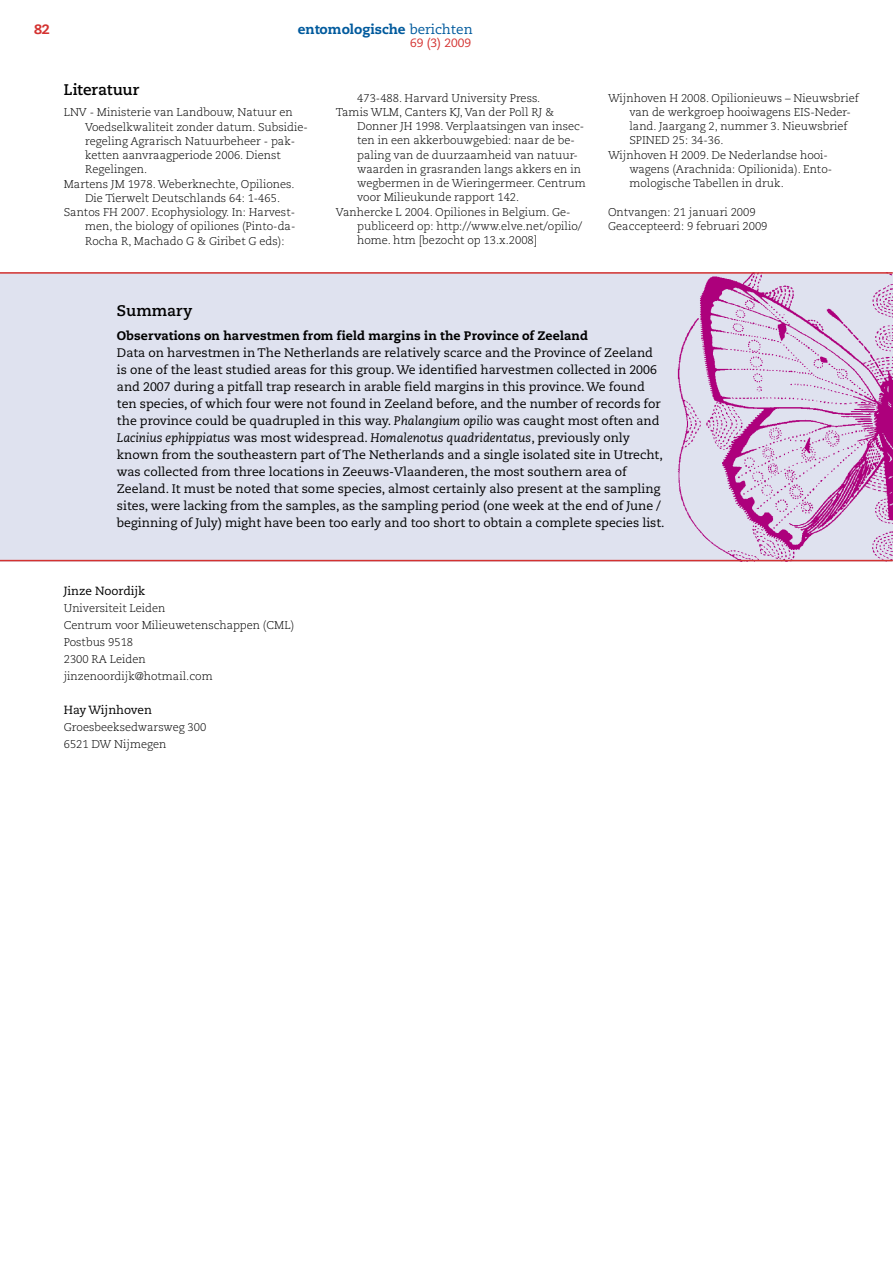
<style>
.page{position:relative;width:893px;height:1263px;background:#fff}
.page>*{position:absolute;margin:0;border:0;box-sizing:border-box;transform-origin:0 0}
.t1{font:700 15.3px "Caecilia LT Std";color:#000}
.t2{font:800 13.5px "Caecilia LT Std";color:#005a9d}
.t3{font:800 13.5px "Caecilia LT Std";color:#d43230}
.t4{font:12.3px/17px "Caecilia LT Std";color:#000}
.t5{font:800 12.3px "Caecilia LT Std";letter-spacing:.01em;color:#000}
.t6{font:12px "Caecilia LT Std";color:#d43230}
.t7{font:11.85px "Caecilia LT Std";color:#000}
.t8{font:300 11.25px/17px "Caecilia LT Std";color:#000}
.s1{font-weight:400}
.s2{font-style:italic}
</style>
<div class="page">
<div style="left:0;top:272px;width:893px;height:289px;background:#dfe2ef"></div>
<img style="left:676px;top:272px;width:217px;height:289px">
<hr style="left:0;top:272px;width:892px;height:2px;background:#d43230">
<hr style="left:0;top:560px;width:892px;height:1px;background:#d43230">
<p class="t3" style="left:34px;top:21px;width:17px">82</p>
<p class="t2" style="left:298px;top:21px;width:177px">entomologische <span class="s1">berichten</span></p>
<p class="t6" style="left:410px;top:36px;width:62px">69 (3) 2009</p>
<h1 class="t1" style="left:64px;top:80px;width:77px">Literatuur</h1>
<p class="t8" style="left:64px;top:104px;width:231px">LNV - Ministerie van Landbouw, Natuur en</p>
<p class="t8" style="left:85px;top:118px;width:224px">Voedselkwaliteit zonder datum. Subsidie-</p>
<p class="t8" style="left:85px;top:133px;width:212px">regeling Agrarisch Natuurbeheer - pak-</p>
<p class="t8" style="left:85px;top:147px;width:197px">ketten aanvraagperiode 2006. Dienst</p>
<p class="t8" style="left:85px;top:161px;width:64px">Regelingen.</p>
<p class="t8" style="left:64px;top:175px;width:232px">Martens JM 1978. Weberknechte, Opiliones.</p>
<p class="t8" style="left:85px;top:190px;width:197px">Die Tierwelt Deutschlands 64: 1-465.</p>
<p class="t8" style="left:64px;top:204px;width:233px">Santos FH 2007. Ecophysiology. In: Harvest-</p>
<p class="t8" style="left:85px;top:218px;width:212px">men, the biology of opiliones (Pinto-da-</p>
<p class="t8" style="left:85px;top:232px;width:201px">Rocha R, Machado G &amp; Giribet G eds):</p>
<p class="t8" style="left:357px;top:90px;width:185px">473-488. Harvard University Press.</p>
<p class="t8" style="left:336px;top:104px;width:220px">Tamis WLM, Canters KJ, Van der Poll RJ &amp;</p>
<p class="t8" style="left:357px;top:118px;width:229px">Donner JH 1998. Verplaatsingen van insec-</p>
<p class="t8" style="left:357px;top:132px;width:219px">ten in een akkerbouwgebied: naar de be-</p>
<p class="t8" style="left:357px;top:147px;width:222px">paling van de duurzaamheid van natuur-</p>
<p class="t8" style="left:357px;top:161px;width:225px">waarden in grasranden langs akkers en in</p>
<p class="t8" style="left:357px;top:175px;width:230px">wegbermen in de Wieringermeer. Centrum</p>
<p class="t8" style="left:357px;top:189px;width:164px">voor Milieukunde rapport 142.</p>
<p class="t8" style="left:336px;top:204px;width:236px">Vanhercke L 2004. Opiliones in Belgium. Ge-</p>
<p class="t8" style="left:357px;top:218px;width:227px">publiceerd op: http://www.elve.net/opilio/</p>
<p class="t8" style="left:357px;top:232px;width:182px">home. htm [bezocht op 13.x.2008]</p>
<p class="t8" style="left:608px;top:90px;width:252px">Wijnhoven H 2008. Opilionieuws – Nieuwsbrief</p>
<p class="t8" style="left:629px;top:104px;width:223px">van de werkgroep hooiwagens EIS-Neder-</p>
<p class="t8" style="left:629px;top:118px;width:220px">land. Jaargang 2, nummer 3. Nieuwsbrief</p>
<p class="t8" style="left:629px;top:132px;width:96px">SPINED 25: 34-36.</p>
<p class="t8" style="left:608px;top:147px;width:221px">Wijnhoven H 2009. De Nederlandse hooi-</p>
<p class="t8" style="left:629px;top:161px;width:204px">wagens (Arachnida: Opilionida). Ento-</p>
<p class="t8" style="left:629px;top:175px;width:156px">mologische Tabellen in druk.</p>
<p class="t8" style="left:608px;top:205px;width:161px;line-height:14.2px">Ontvangen: 21 januari 2009<br>Geaccepteerd: 9 februari 2009</p>
<h1 class="t1" style="left:117px;top:301px;width:77px">Summary</h1>
<p class="t5" style="left:117px;top:328px;width:473px">Observations on harvestmen from field margins in the Province of Zeeland</p>
<p class="t4" style="left:117px;top:345px;width:549px">Data on harvestmen in The Netherlands are relatively scarce and the Province of Zeeland is one of the least studied areas for this group. We identified harvestmen collected in 2006 and 2007 during a pitfall trap research in arable field margins in this province. We found ten species, of which four were not found in Zeeland before, and the number of records for the province could be quadrupled in this way. <span class="s2">Phalangium opilio</span> was caught most often and <span class="s2">Lacinius ephippiatus</span> was most widespread. <span class="s2">Homalenotus quadridentatus</span>, previously only known from the southeastern part of The Netherlands and a single isolated site in Utrecht, was collected from three locations in Zeeuws-Vlaanderen, the most southern area of Zeeland. It must be noted that some species, almost certainly also present at the sampling sites, were lacking from the samples, as the sampling period (one week at the end of June / beginning of July) might have been too early and too short to obtain a complete species list.</p>
<p class="t7" style="left:64px;top:584px;width:83px">Jinze Noordijk</p>
<p class="t8" style="left:64px;top:600px;width:232px">Universiteit Leiden<br>Centrum voor Milieuwetenschappen (CML)<br>Postbus 9518<br>2300 RA Leiden jinzenoordijk@hotmail.com</p>
<p class="t7" style="left:64px;top:703px;width:90px">Hay Wijnhoven</p>
<p class="t8" style="left:64px;top:719px;width:144px">Groesbeeksedwarsweg 300<br>6521 DW Nijmegen</p>
</div>
